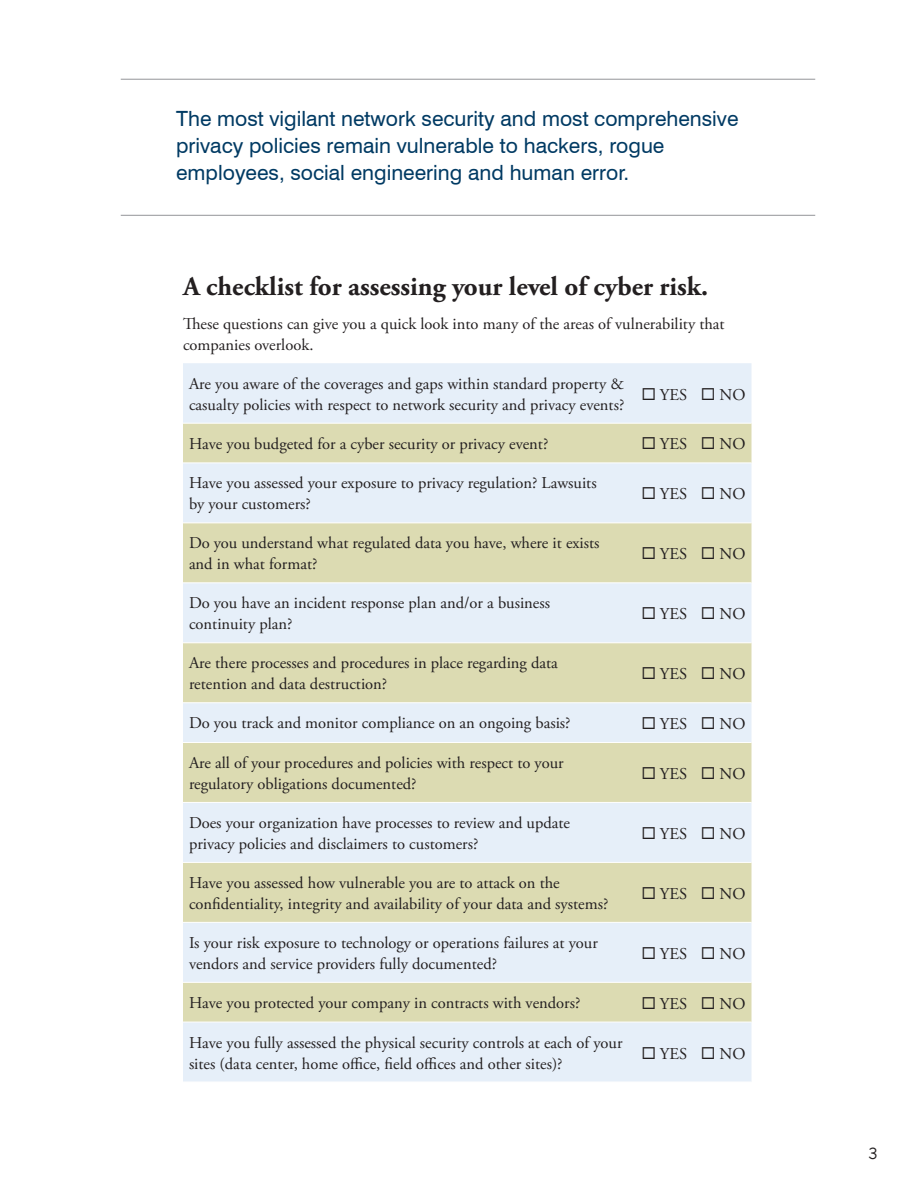
<style>
.page{position:relative;width:918px;height:1188px;background:#fff}
.page>*{position:absolute;margin:0;border:0;box-sizing:border-box;transform-origin:0 0}
.t1{font:700 27px "Adobe Garamond Pro";color:#231f20}
.t2{font:21px/27px "Swiss 721 BT";color:#003a63}
.t3{font:16.5px/21px "Adobe Garamond Pro";color:#231f20}
.t4{font:15px "News Gothic";color:#231f20}
</style>
<div class="page">
<hr style="left:121px;top:215px;width:694px;height:1px;background:#939598">
<hr style="left:121px;top:79px;width:694px;height:1px;background:#939598">
<div style="left:183px;top:363px;width:569px;height:719px;background:#e6eff9"></div>
<svg style="left:183px;top:424px;width:569px;height:598px;fill:#dcdbb2"></svg>
<hr style="left:183px;top:423px;width:569px;height:1px;background:#fff">
<hr style="left:183px;top:463px;width:569px;height:1px;background:#fff">
<hr style="left:183px;top:522px;width:569px;height:1px;background:#fff">
<hr style="left:183px;top:582px;width:569px;height:1px;background:#fff">
<hr style="left:183px;top:642px;width:569px;height:1px;background:#fff">
<hr style="left:183px;top:702px;width:569px;height:1px;background:#fff">
<hr style="left:183px;top:742px;width:569px;height:1px;background:#fff">
<hr style="left:183px;top:802px;width:569px;height:1px;background:#fff">
<hr style="left:183px;top:862px;width:569px;height:1px;background:#fff">
<hr style="left:183px;top:922px;width:569px;height:1px;background:#fff">
<hr style="left:183px;top:982px;width:569px;height:1px;background:#fff">
<hr style="left:183px;top:1022px;width:569px;height:1px;background:#fff">
<svg style="left:643px;top:387px;width:12px;height:13px"></svg>
<svg style="left:702px;top:387px;width:12px;height:13px"></svg>
<svg style="left:643px;top:437px;width:12px;height:12px"></svg>
<svg style="left:702px;top:437px;width:12px;height:12px"></svg>
<svg style="left:643px;top:487px;width:12px;height:12px"></svg>
<svg style="left:702px;top:487px;width:12px;height:12px"></svg>
<svg style="left:643px;top:547px;width:12px;height:12px"></svg>
<svg style="left:702px;top:547px;width:12px;height:12px"></svg>
<svg style="left:643px;top:607px;width:12px;height:12px"></svg>
<svg style="left:702px;top:607px;width:12px;height:12px"></svg>
<svg style="left:643px;top:667px;width:12px;height:12px"></svg>
<svg style="left:702px;top:667px;width:12px;height:12px"></svg>
<svg style="left:643px;top:717px;width:12px;height:12px"></svg>
<svg style="left:702px;top:717px;width:12px;height:12px"></svg>
<svg style="left:643px;top:767px;width:12px;height:12px"></svg>
<svg style="left:702px;top:767px;width:12px;height:12px"></svg>
<svg style="left:643px;top:827px;width:12px;height:12px"></svg>
<svg style="left:702px;top:827px;width:12px;height:12px"></svg>
<svg style="left:643px;top:887px;width:12px;height:12px"></svg>
<svg style="left:702px;top:887px;width:12px;height:12px"></svg>
<svg style="left:643px;top:947px;width:12px;height:12px"></svg>
<svg style="left:702px;top:947px;width:12px;height:12px"></svg>
<svg style="left:643px;top:997px;width:12px;height:12px"></svg>
<svg style="left:702px;top:997px;width:12px;height:12px"></svg>
<svg style="left:643px;top:1046px;width:12px;height:13px"></svg>
<svg style="left:702px;top:1046px;width:12px;height:13px"></svg>
<p class="t2" style="left:176px;top:105px;width:564px">The most vigilant network security and most comprehensive privacy policies remain vulnerable to hackers, rogue employees, social engineering and human error.</p>
<h1 class="t1" style="left:183px;top:275px;width:527px">A checklist for assessing your level of cyber risk.</h1>
<p class="t3" style="left:183px;top:315px;width:543px">These questions can give you a quick look into many of the areas of vulnerability that companies overlook.</p>
<p class="t3" style="left:189px;top:374px;width:437px">Are you aware of the coverages and gaps within standard property &amp; casualty policies with respect to network security and privacy events?</p>
<p class="t3" style="left:660px;top:385px;width:29px">YES</p>
<p class="t3" style="left:719px;top:385px;width:28px">NO</p>
<p class="t3" style="left:189px;top:434px;width:361px">Have you budgeted for a cyber security or privacy event?</p>
<p class="t3" style="left:660px;top:435px;width:29px">YES</p>
<p class="t3" style="left:719px;top:435px;width:28px">NO</p>
<p class="t3" style="left:189px;top:474px;width:409px">Have you assessed your exposure to privacy regulation? Lawsuits by your customers?</p>
<p class="t3" style="left:660px;top:485px;width:29px">YES</p>
<p class="t3" style="left:719px;top:485px;width:28px">NO</p>
<p class="t3" style="left:189px;top:534px;width:412px">Do you understand what regulated data you have, where it exists and in what format?</p>
<p class="t3" style="left:660px;top:545px;width:29px">YES</p>
<p class="t3" style="left:719px;top:545px;width:28px">NO</p>
<p class="t3" style="left:189px;top:594px;width:363px">Do you have an incident response plan and/or a business continuity plan?</p>
<p class="t3" style="left:660px;top:605px;width:29px">YES</p>
<p class="t3" style="left:719px;top:605px;width:28px">NO</p>
<p class="t3" style="left:189px;top:654px;width:370px">Are there processes and procedures in place regarding data retention and data destruction?</p>
<p class="t3" style="left:660px;top:665px;width:29px">YES</p>
<p class="t3" style="left:719px;top:665px;width:28px">NO</p>
<p class="t3" style="left:189px;top:714px;width:383px">Do you track and monitor compliance on an ongoing basis?</p>
<p class="t3" style="left:660px;top:715px;width:29px">YES</p>
<p class="t3" style="left:719px;top:715px;width:28px">NO</p>
<p class="t3" style="left:189px;top:753px;width:376px">Are all of your procedures and policies with respect to your regulatory obligations documented?</p>
<p class="t3" style="left:660px;top:764px;width:29px">YES</p>
<p class="t3" style="left:719px;top:764px;width:28px">NO</p>
<p class="t3" style="left:189px;top:813px;width:383px">Does your organization have processes to review and update privacy policies and disclaimers to customers?</p>
<p class="t3" style="left:660px;top:824px;width:29px">YES</p>
<p class="t3" style="left:719px;top:824px;width:28px">NO</p>
<p class="t3" style="left:189px;top:873px;width:421px">Have you assessed how vulnerable you are to attack on the confidentiality, integrity and availability of your data and systems?</p>
<p class="t3" style="left:660px;top:884px;width:29px">YES</p>
<p class="t3" style="left:719px;top:884px;width:28px">NO</p>
<p class="t3" style="left:189px;top:933px;width:410px">Is your risk exposure to technology or operations failures at your vendors and service providers fully documented?</p>
<p class="t3" style="left:660px;top:944px;width:29px">YES</p>
<p class="t3" style="left:719px;top:944px;width:28px">NO</p>
<p class="t3" style="left:189px;top:993px;width:393px">Have you protected your company in contracts with vendors?</p>
<p class="t3" style="left:660px;top:994px;width:29px">YES</p>
<p class="t3" style="left:719px;top:994px;width:28px">NO</p>
<p class="t3" style="left:189px;top:1033px;width:435px">Have you fully assessed the physical security controls at each of your sites (data center, home office, field offices and other sites)?</p>
<p class="t3" style="left:660px;top:1044px;width:29px">YES</p>
<p class="t3" style="left:719px;top:1044px;width:28px">NO</p>
<p class="t4" style="left:868px;top:1144px;width:11px">3</p>
</div>
